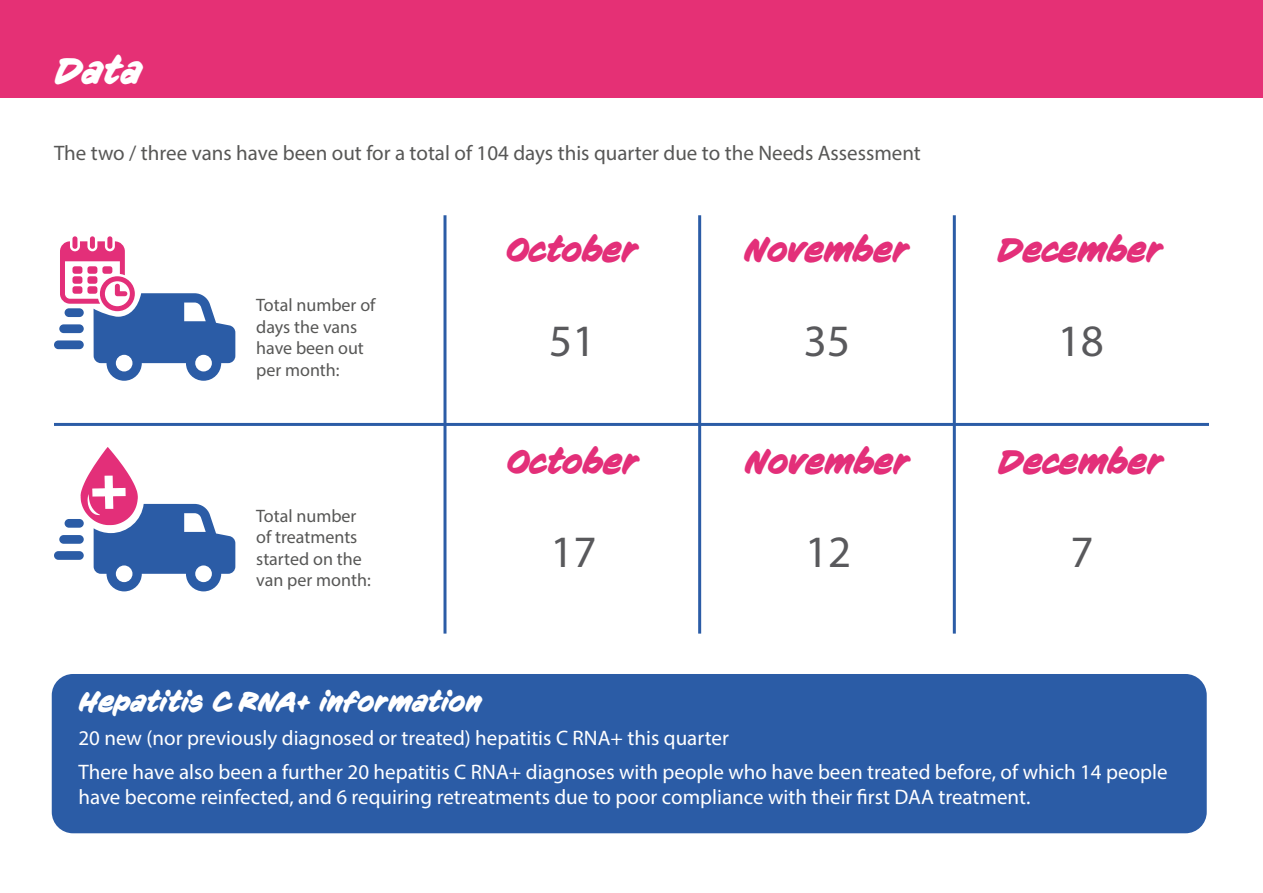
<style>
.page{position:relative;width:1263px;height:893px;background:#fff}
.page>*{position:absolute;margin:0;border:0;box-sizing:border-box;transform-origin:0 0}
.t1{font:45px "Myriad Pro";color:#59595c}
.t2{font:italic 700 36px "CC Sign Language";color:#fff}
.t3{font:italic 700 33px "CC Sign Language";color:#e32f79}
.t4{font:italic 700 27px "CC Sign Language";color:#fff}
.t5{font:21px/33.8px "Myriad Pro";color:#fff}
.t6{font:21px "Myriad Pro";color:#575756}
.t7{font:18px/21.6px "Myriad Pro";color:#575756}
</style>
<div class="page">
<div style="left:0;top:0;width:1263px;height:98px;background:#e53075"></div>
<hr style="left:54px;top:423px;width:1155px;height:3px;background:#2b5ca6">
<hr style="left:443px;top:215px;width:3px;height:419px;background:#2b5ca6">
<hr style="left:698px;top:215px;width:3px;height:419px;background:#2b5ca6">
<hr style="left:953px;top:215px;width:3px;height:419px;background:#2b5ca6">
<div style="left:52px;top:674px;width:1155px;height:159px;background:#2b5ca6;border-radius:21px"></div>
<div style="left:54px;top:340px;width:30px;height:9px;background:#2b5ca6;border-radius:4px"></div>
<div style="left:54px;top:551px;width:30px;height:9px;background:#2b5ca6;border-radius:4px"></div>
<div style="left:59px;top:535px;width:25px;height:9px;background:#2b5ca6;border-radius:4px"></div>
<div style="left:65px;top:519px;width:19px;height:9px;background:#2b5ca6;border-radius:4px"></div>
<svg style="left:81px;top:447px;width:154px;height:144px"></svg>
<svg style="left:60px;top:236px;width:175px;height:145px"></svg>
<h2 class="t2" style="left:54px;top:49px;width:89px">Data</h2>
<p class="t6" style="left:54px;top:140px;width:868px">The two / three vans have been out for a total of 104 days this quarter due to the Needs Assessment</p>
<p class="t7" style="left:256px;top:294px;width:121px">Total number of days the vans have been out per month:</p>
<p class="t7" style="left:256px;top:504px;width:116px">Total number of treatments started on the van per month:</p>
<h3 class="t3" style="left:506px;top:230px;width:135px">October</h3>
<h3 class="t3" style="left:744px;top:230px;width:167px">November</h3>
<h3 class="t3" style="left:997px;top:230px;width:168px">December</h3>
<h1 class="t1" style="left:549px;top:313px;width:48px">51</h1>
<h1 class="t1" style="left:804px;top:313px;width:48px">35</h1>
<h1 class="t1" style="left:1058px;top:313px;width:48px">18</h1>
<h3 class="t3" style="left:506px;top:442px;width:135px">October</h3>
<h3 class="t3" style="left:745px;top:442px;width:167px">November</h3>
<h3 class="t3" style="left:997px;top:442px;width:168px">December</h3>
<h1 class="t1" style="left:550px;top:524px;width:48px">17</h1>
<h1 class="t1" style="left:805px;top:524px;width:48px">12</h1>
<h1 class="t1" style="left:1070px;top:524px;width:25px">7</h1>
<p class="t4" style="left:78px;top:686px;width:405px">Hepatitis C RNA+ information</p>
<p class="t5" style="left:78px;top:721px;width:1091px">20 new (nor previously diagnosed or treated) hepatitis C RNA+ this quarter<br>There have also been a further 20 hepatitis C RNA+ diagnoses with people who have been treated before, of which 14 people</p>
<p class="t5" style="left:78px;top:780px;width:953px">have become reinfected, and 6 requiring retreatments due to poor compliance with their first DAA treatment.</p>
</div>
